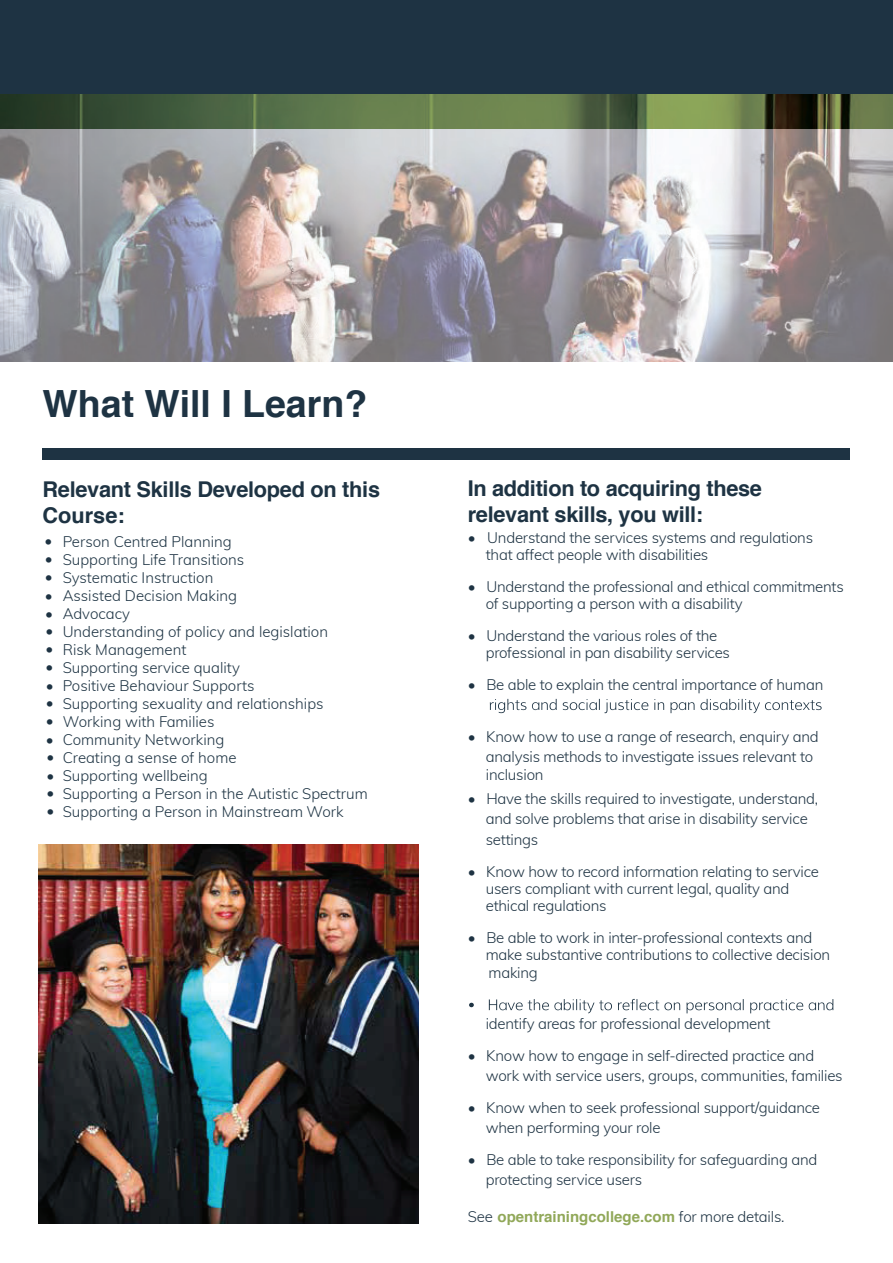
<style>
.page{position:relative;width:893px;height:1263px;background:#fff}
.page>*{position:absolute;margin:0;border:0;box-sizing:border-box;transform-origin:0 0}
.t1{font:700 37.5px "Helvetica";color:#1e3343}
.t2{font:700 21.75px/26.1px "Helvetica";letter-spacing:-.015em;color:#1e3343}
.t3{font:300 15px/17.9px "Muli";letter-spacing:-.015em;color:#1e3343}
.t4{font:300 15px/18px "Muli";color:#1d3343}
.t5{font:700 15px "Helvetica";color:#91a859}
.s1{font-family:"Muli";font-weight:300;color:#1e3343}
</style>
<div class="page">
<div style="left:0;top:0;width:893px;height:94px;background:#1e3343"></div>
<img style="left:0;top:94px;width:893px;height:267px">
<svg style="left:490px;top:699px;width:332px;height:14px"></svg>
<svg style="left:469px;top:999px;width:364px;height:14px"></svg>
<div style="left:43px;top:449px;width:807px;height:11px;background:#1e3343"></div>
<img style="left:38px;top:844px;width:380px;height:379px">
<h1 class="t1" style="left:43px;top:374px;width:326px">What Will I Learn?</h1>
<h2 class="t2" style="left:43px;top:476px;width:339px">Relevant Skills Developed on this<br>Course:</h2>
<h2 class="t2" style="left:468px;top:475px;width:296px">In addition to acquiring these relevant skills, you will:</h2>
<p class="t3" style="left:486px;top:528px;width:329px;line-height:17.1px;text-indent:-18px">• Understand the services systems and regulations that affect people with disabilities</p>
<p class="t3" style="left:486px;top:577px;width:360px;line-height:17.1px;text-indent:-18px">• Understand the professional and ethical commitments of supporting a person with a disability</p>
<p class="t3" style="left:486px;top:626px;width:246px;line-height:17.1px;text-indent:-18px">• Understand the various roles of the professional in pan disability services</p>
<p class="t3" style="left:468px;top:675px;width:357px">• Be able to explain the central importance of human</p>
<p class="t3" style="left:486px;top:726px;width:334px;line-height:20px;text-indent:-18px">• Know how to use a range of research, enquiry and analysis methods to investigate issues relevant to</p>
<p class="t3" style="left:486px;top:765px;width:59px">inclusion</p>
<p class="t3" style="left:486px;top:788px;width:334px;line-height:20px;text-indent:-18px">• Have the skills required to investigate, understand, and solve problems that arise in disability service settings</p>
<p class="t3" style="left:486px;top:862px;width:335px;line-height:17px;text-indent:-18px">• Know how to record information relating to service users compliant with current legal, quality and ethical regulations</p>
<p class="t3" style="left:486px;top:928px;width:346px;line-height:17.1px;text-indent:-18px">• Be able to work in inter-professional contexts and make substantive contributions to collective decision</p>
<p class="t3" style="left:488px;top:963px;width:51px">making</p>
<p class="t3" style="left:486px;top:1013px;width:286px">identify areas for professional development</p>
<p class="t3" style="left:486px;top:1044px;width:358px;line-height:20px;text-indent:-18px">• Know how to engage in self-directed practice and work with service users, groups, communities, families</p>
<p class="t3" style="left:486px;top:1096px;width:336px;line-height:20px;text-indent:-18px">• Know when to seek professional support/guidance when performing your role</p>
<p class="t3" style="left:486px;top:1148px;width:333px;line-height:20px;text-indent:-18px">• Be able to take responsibility for safeguarding and protecting service users</p>
<p class="t5" style="left:468px;top:1204px;width:318px"><span class="s1">See</span> opentrainingcollege.com <span class="s1">for more details.</span></p>
<p class="t4" style="left:63px;top:531px;width:307px">Person Centred Planning<br>Supporting Life Transitions<br>Systematic Instruction<br>Assisted Decision Making<br>Advocacy<br>Understanding of policy and legislation<br>Risk Management<br>Supporting service quality<br>Positive Behaviour Supports<br>Supporting sexuality and relationships<br>Working with Families<br>Community Networking<br>Creating a sense of home<br>Supporting wellbeing<br>Supporting a Person in the Autistic Spectrum<br>Supporting a Person in Mainstream Work</p>
<p class="t3" style="left:45px;top:531px;width:10px;text-align:justify">• • • • • • • •</p>
<p class="t3" style="left:46px;top:675px;width:10px;text-align:justify">• • • •</p>
<p class="t3" style="left:46px;top:746px;width:10px;text-align:justify">• • • •</p>
</div>
